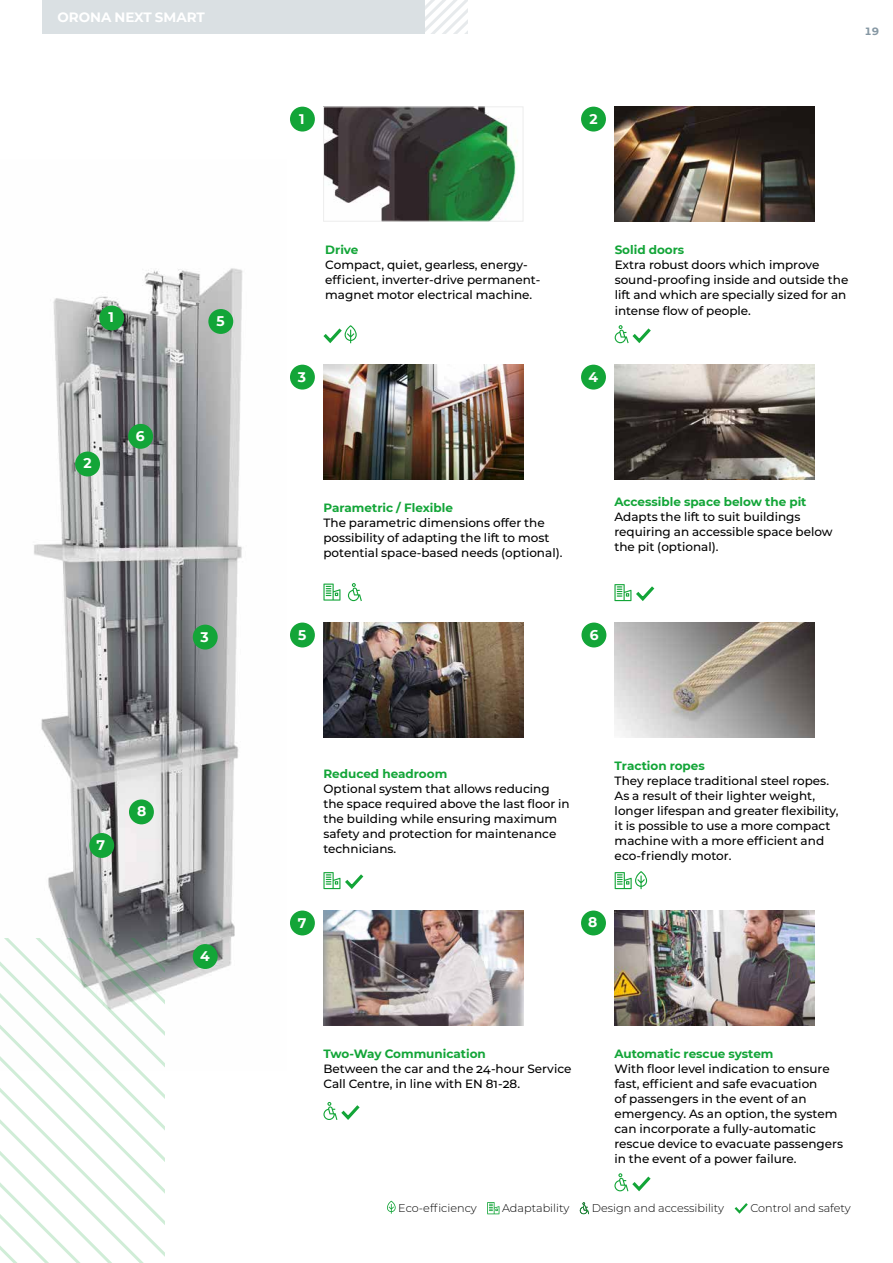
<style>
.page{position:relative;width:893px;height:1263px;background:#fff}
.page>*{position:absolute;margin:0;border:0;box-sizing:border-box;transform-origin:0 0}
.t1{font:700 13.95px "Montserrat";color:#fff}
.t2{font:700 13.5px "Montserrat";color:#fff}
.t3{font:500 12px/15px "Montserrat";color:#000}
.t4{font:700 12px "Montserrat";color:#13a538}
.t5{font:300 11.25px "Montserrat";color:#000}
.t6{font:700 10.5px "Montserrat";color:#8597a3}
</style>
<div class="page">
<img style="left:34px;top:268px;width:209px;height:721px">
<div style="left:99px;top:305px;width:25px;height:25px;background:#13a538;border-radius:50%"></div>
<div style="left:193px;top:625px;width:25px;height:24px;background:#13a538;border-radius:50%"></div>
<div style="left:128px;top:424px;width:25px;height:25px;background:#13a538;border-radius:50%"></div>
<div style="left:193px;top:944px;width:25px;height:25px;background:#13a538;border-radius:50%"></div>
<div style="left:89px;top:833px;width:25px;height:25px;background:#13a538;border-radius:50%"></div>
<div style="left:208px;top:309px;width:25px;height:25px;background:#13a538;border-radius:50%"></div>
<div style="left:75px;top:452px;width:25px;height:24px;background:#13a538;border-radius:50%"></div>
<div style="left:129px;top:799px;width:25px;height:25px;background:#13a538;border-radius:50%"></div>
<svg style="left:614px;top:584px;width:41px;height:18px"></svg>
<svg style="left:323px;top:325px;width:34px;height:19px"></svg>
<svg style="left:615px;top:325px;width:36px;height:19px"></svg>
<img style="left:323px;top:365px;width:200px;height:114px">
<svg style="left:323px;top:583px;width:17px;height:18px"></svg>
<svg style="left:348px;top:583px;width:14px;height:18px"></svg>
<svg style="left:387px;top:1201px;width:9px;height:13px"></svg>
<svg style="left:487px;top:1202px;width:12px;height:12px"></svg>
<svg style="left:580px;top:1202px;width:9px;height:12px"></svg>
<svg style="left:735px;top:1203px;width:13px;height:11px"></svg>
<svg style="left:0;top:938px;width:165px;height:325px"></svg>
<div style="left:290px;top:365px;width:25px;height:25px;background:#13a538;border-radius:50%"></div>
<div style="left:581px;top:365px;width:25px;height:25px;background:#13a538;border-radius:50%"></div>
<svg style="left:323px;top:1102px;width:37px;height:18px"></svg>
<div style="left:290px;top:910px;width:25px;height:25px;background:#13a538;border-radius:50%"></div>
<svg style="left:614px;top:1173px;width:37px;height:19px"></svg>
<div style="left:581px;top:910px;width:25px;height:25px;background:#13a538;border-radius:50%"></div>
<div style="left:290px;top:107px;width:25px;height:25px;background:#13a538;border-radius:50%"></div>
<div style="left:581px;top:107px;width:25px;height:25px;background:#13a538;border-radius:50%"></div>
<svg style="left:615px;top:871px;width:32px;height:18px"></svg>
<img style="left:323px;top:622px;width:200px;height:115px">
<svg style="left:323px;top:872px;width:41px;height:18px"></svg>
<div style="left:581px;top:622px;width:25px;height:25px;background:#13a538;border-radius:50%"></div>
<div style="left:290px;top:622px;width:25px;height:25px;background:#13a538;border-radius:50%"></div>
<svg style="left:425px;top:0;width:43px;height:34px"></svg>
<div style="left:43px;top:0;width:382px;height:34px;background:#dae0e3"></div>
<img style="left:325px;top:109px;width:193px;height:110px">
<div style="left:323px;top:107px;width:200px;height:114px;border:1px solid #ededed"></div>
<img style="left:614px;top:107px;width:200px;height:114px">
<img style="left:614px;top:365px;width:200px;height:114px">
<img style="left:614px;top:622px;width:200px;height:115px">
<img style="left:323px;top:910px;width:200px;height:115px">
<img style="left:614px;top:910px;width:200px;height:115px">
<p class="t2" style="left:57px;top:8px;width:149px">ORONA NEXT SMART</p>
<p class="t1" style="left:109px;top:307px;width:7px">1</p>
<p class="t1" style="left:83px;top:453px;width:10px">2</p>
<p class="t1" style="left:136px;top:426px;width:10px">6</p>
<p class="t1" style="left:201px;top:626px;width:10px">3</p>
<p class="t1" style="left:97px;top:835px;width:10px">7</p>
<p class="t1" style="left:137px;top:801px;width:11px">8</p>
<p class="t1" style="left:200px;top:946px;width:11px">4</p>
<p class="t1" style="left:299px;top:108px;width:7px">1</p>
<p class="t1" style="left:589px;top:108px;width:10px">2</p>
<p class="t6" style="left:864px;top:24px;width:16px">19</p>
<p class="t4" style="left:325px;top:242px;width:35px">Drive</p>
<p class="t3" style="left:325px;top:257px;width:217px">Compact, quiet, gearless, energy&shy;efficient, inverter-drive permanent&shy;magnet motor electrical machine.</p>
<p class="t1" style="left:298px;top:366px;width:10px">3</p>
<p class="t4" style="left:615px;top:242px;width:71px">Solid doors</p>
<p class="t3" style="left:615px;top:257px;width:235px">Extra robust doors which improve sound-proofing inside and outside the lift and which are specially sized for an intense flow of people.</p>
<p class="t1" style="left:588px;top:366px;width:11px">4</p>
<p class="t4" style="left:323px;top:499px;width:131px">Parametric / Flexible</p>
<p class="t3" style="left:323px;top:515px;width:240px">The parametric dimensions offer the possibility of adapting the lift to most potential space-based needs (optional).</p>
<p class="t4" style="left:614px;top:493px;width:194px">Accessible space below the pit</p>
<p class="t3" style="left:614px;top:509px;width:220px">Adapts the lift to suit buildings requiring an accessible space below the pit (optional).</p>
<p class="t4" style="left:323px;top:765px;width:125px">Reduced headroom</p>
<p class="t3" style="left:323px;top:780px;width:248px">Optional system that allows reducing the space required above the last floor in the building while ensuring maximum safety and protection for maintenance technicians.</p>
<p class="t4" style="left:615px;top:757px;width:92px">Traction ropes</p>
<p class="t3" style="left:615px;top:773px;width:225px">They replace traditional steel ropes.<br>As a result of their lighter weight, longer lifespan and greater flexibility, it is possible to use a more compact machine with a more efficient and eco-friendly motor.</p>
<p class="t1" style="left:298px;top:913px;width:10px">7</p>
<p class="t1" style="left:588px;top:912px;width:11px">8</p>
<p class="t4" style="left:323px;top:1045px;width:164px">Two-Way Communication</p>
<p class="t3" style="left:323px;top:1061px;width:250px">Between the car and the 24-hour Service<br>Call Centre, in line with EN 81-28.</p>
<p class="t4" style="left:614px;top:1045px;width:161px">Automatic rescue system</p>
<p class="t3" style="left:614px;top:1061px;width:230px">With floor level indication to ensure fast, efficient and safe evacuation<br>of passengers in the event of an emergency. As an option, the system can incorporate a fully-automatic rescue device to evacuate passengers in the event of a power failure.</p>
<p class="t5" style="left:398px;top:1200px;width:80px">Eco-efficiency</p>
<p class="t5" style="left:502px;top:1200px;width:69px">Adaptability</p>
<p class="t5" style="left:592px;top:1200px;width:134px">Design and accessibility</p>
<p class="t5" style="left:750px;top:1200px;width:102px">Control and safety</p>
</div>
